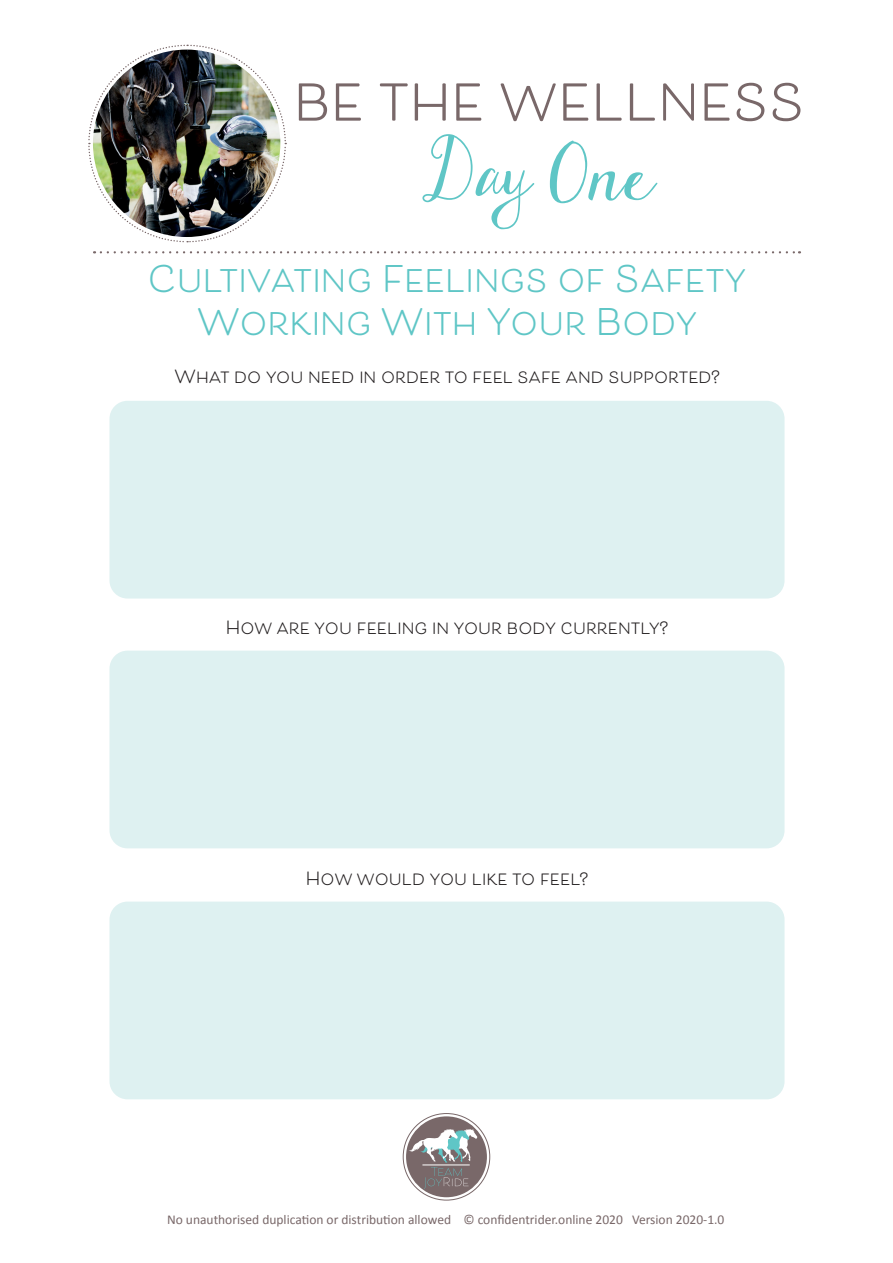
<style>
.page{position:relative;width:893px;height:1263px;background:#fff}
.page>*{position:absolute;margin:0;border:0;box-sizing:border-box;transform-origin:0 0}
.t1{font:94.5px "Fontbox Boathouse Filled";color:#5fc6c6}
.t2{font:700 58.5px "Beloved Sans";color:#796869}
.t3{font:700 36px "Beloved Sans";color:#5fc6c6}
.t4{font:700 18px "Beloved Sans";color:#231f20}
.t5{font:13.5px "Calibri";color:#796869}
</style>
<div class="page">
<svg style="left:403px;top:1113px;width:87px;height:87px"></svg>
<div style="left:406px;top:1116px;width:81px;height:81px;background:#796869;border-radius:50%"></div>
<svg style="left:408px;top:1129px;width:69px;height:60px"></svg>
<svg style="left:88px;top:44px;width:199px;height:199px"></svg>
<svg style="left:101px;top:251px;width:699px;height:2px"></svg>
<img style="left:93px;top:50px;width:187px;height:187px;border-radius:94px">
<div style="left:109px;top:401px;width:675px;height:197px;background:#def1f1;border-radius:18px"></div>
<div style="left:109px;top:651px;width:675px;height:197px;background:#def1f1;border-radius:18px"></div>
<div style="left:109px;top:901px;width:675px;height:198px;background:#def1f1;border-radius:18px"></div>
<p class="t2" style="left:294px;top:66px;width:512px">be the wellness</p>
<p class="t1" style="left:432px;top:115px;width:223px">Day One</p>
<p class="t3" style="left:147px;top:258px;width:601px">Cultivating Feelings of Safety</p>
<p class="t3" style="left:196px;top:302px;width:503px">Working With Your Body</p>
<p class="t4" style="left:174px;top:366px;width:547px">What do you need in order to feel safe and supported?</p>
<p class="t4" style="left:226px;top:617px;width:444px">How are you feeling in your body currently?</p>
<p class="t4" style="left:306px;top:868px;width:284px">How would you like to feel?</p>
<p class="t5" style="left:167px;top:1211px;width:559px">No unauthorised duplication or distribution allowed © confidentrider.online 2020 Version 2020-1.0</p>
</div>
